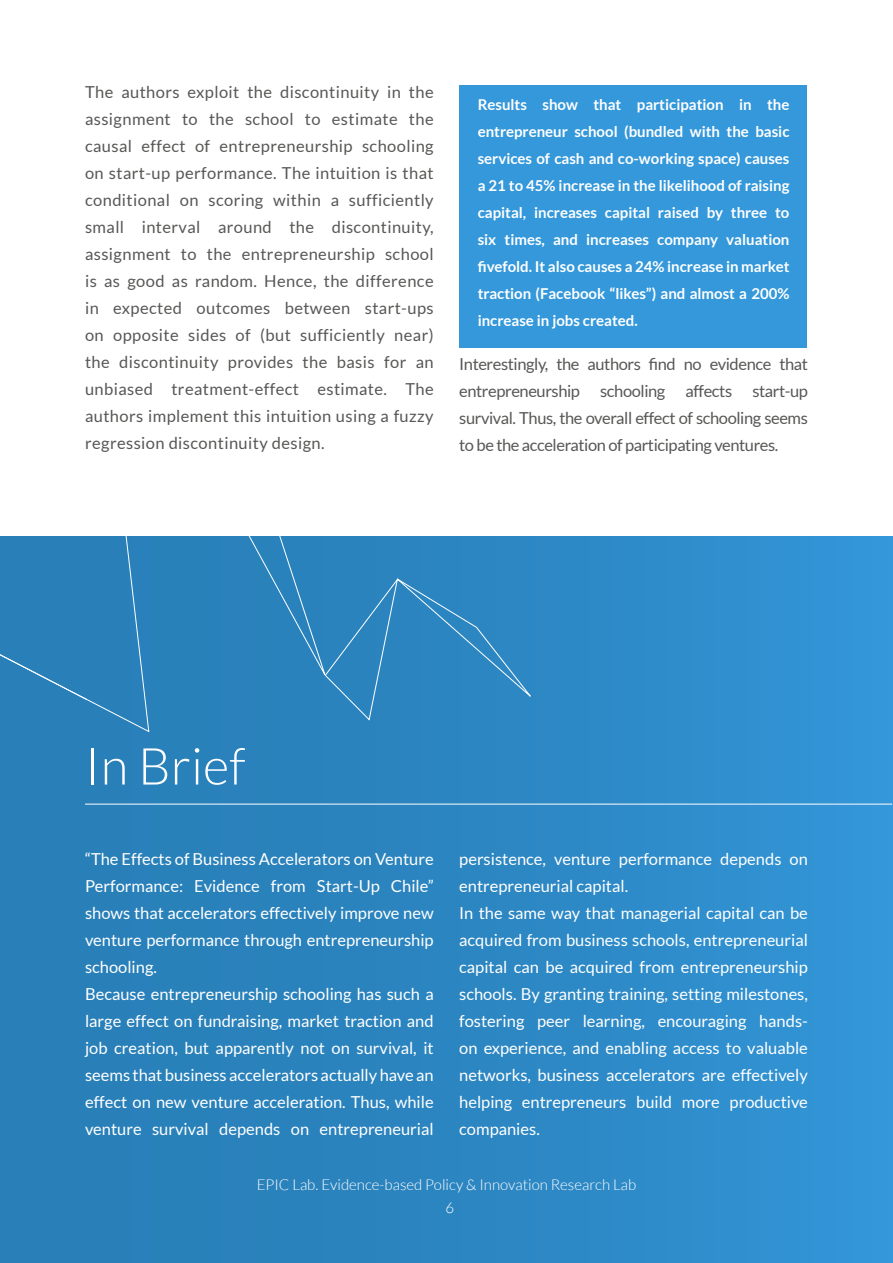
<style>
.page{position:relative;width:893px;height:1263px;background:#fff}
.page>*{position:absolute;margin:0;border:0;box-sizing:border-box;transform-origin:0 0}
.t1{font:300 51px "Lato";color:#fff}
.t2{font:16.5px/27px "Lato";color:#fff}
.t3{font:16.5px/27px "Lato";color:#575756;text-align:justify}
.t4{font:700 15px/27px "Lato";color:#fff;text-align:justify}
.t5{font:300 15px "Lato";color:#fff}
</style>
<div class="page">
<div style="left:0;top:536px;width:892px;height:727px;background:linear-gradient(to right,#277cb3,#3293d4)"></div>
<div style="left:459px;top:85px;width:348px;height:262px;background:#3498db"></div>
<hr style="left:85px;top:804px;width:807px;height:1px;background:#fff">
<div style="left:1px;top:537px;width:529px;height:194px;background:#2a82bb"></div>
<p class="t3" style="left:85px;top:79px;width:350px">The authors exploit the discontinuity in the assignment to the school to estimate the causal effect of entrepreneurship schooling on start-up performance. The intuition is that conditional on scoring within a sufficiently small interval around the discontinuity, assignment to the entrepreneurship school is as good as random. Hence, the difference in expected outcomes between start-ups on opposite sides of (but sufficiently near) the discontinuity provides the basis for an unbiased treatment-effect estimate. The authors implement this intuition using a fuzzy regression discontinuity design.</p>
<p class="t4" style="left:478px;top:91px;width:313px">Results show that participation in the entrepreneur school (bundled with the basic services of cash and co-working space) causes a 21 to 45% increase in the likelihood of raising capital, increases capital raised by three to six times, and increases company valuation fivefold. It also causes a 24% increase in market traction (Facebook “likes”) and almost a 200% increase in jobs created.</p>
<p class="t3" style="left:459px;top:350px;width:350px">Interestingly, the authors find no evidence that entrepreneurship schooling affects start-up survival. Thus, the overall effect of schooling seems to be the acceleration of participating ventures.</p>
<h1 class="t1" style="left:85px;top:739px;width:162px">In Brief</h1>
<p class="t2" style="left:85px;top:845px;width:350px">“The Effects of Business Accelerators on Venture Performance: Evidence from Start-Up Chile” shows that accelerators effectively improve new venture performance through entrepreneurship schooling.<br>Because entrepreneurship schooling has such a large effect on fundraising, market traction and job creation, but apparently not on survival, it seems that business accelerators actually have an effect on new venture acceleration. Thus, while venture survival depends on entrepreneurial</p>
<p class="t2" style="left:459px;top:845px;width:350px">persistence, venture performance depends on entrepreneurial capital.<br>In the same way that managerial capital can be acquired from business schools, entrepreneurial capital can be acquired from entrepreneurship schools. By granting training, setting milestones, fostering peer learning, encouraging hands&shy;on experience, and enabling access to valuable networks, business accelerators are effectively helping entrepreneurs build more productive companies.</p>
<p class="t5" style="left:257px;top:1176px;width:381px">EPIC Lab. Evidence-based Policy &amp; Innovation Research Lab</p>
<p class="t5" style="left:446px;top:1199px;width:10px">6</p>
</div>
